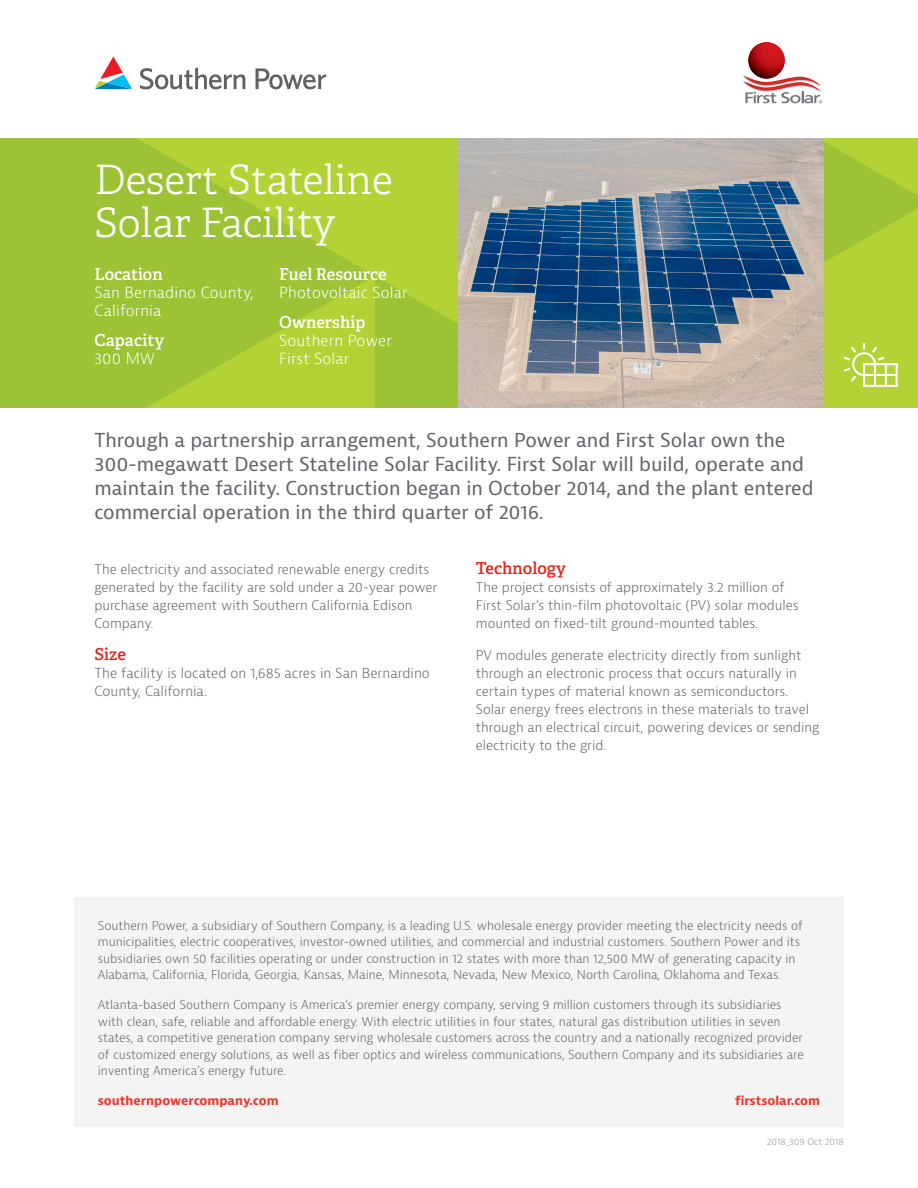
<style>
.page{position:relative;width:918px;height:1188px;background:#fff}
.page>*{position:absolute;margin:0;border:0;box-sizing:border-box;transform-origin:0 0}
.t1{font:300 40.5px "Adelle";color:#fff}
.Lead_In{font:18.75px/24px "Bernina Sans";color:#63656a}
.Info{font:600 16.5px "Adelle";color:#fff}
.Copy{font:600 16.5px "Adelle";color:#e72419}
.Info-2{font:300 15px/18px "Bernina Sans";letter-spacing:.01em;color:#fff}
.Copy-2{font:300 13.5px/18px "Bernina Sans";color:#63656a}
.Copy-3{font:300 13.2px/18px "Bernina Sans";color:#63656a}
.t2{font:300 12px/16.5px "Bernina Sans";color:#63656a}
.t3{font:700 12px "Bernina Sans";color:#ee3529}
.t4{font:300 9px "Bernina Sans";letter-spacing:-.005em;color:#939598}
</style>
<div class="page">
<div style="left:74px;top:898px;width:770px;height:229px;background:#f4f4f4"></div>
<div style="left:0;top:138px;width:918px;height:269px;background:#b3d235"></div>
<svg style="left:0;top:138px;width:375px;height:269px;fill:#9bc335"></svg>
<svg style="left:824px;top:142px;width:94px;height:228px"></svg>
<svg style="left:375px;top:276px;width:84px;height:131px"></svg>
<img style="left:459px;top:138px;width:365px;height:269px">
<svg style="left:94px;top:56px;width:38px;height:33px"></svg>
<svg style="left:140px;top:67px;width:186px;height:22px"></svg>
<img style="left:748px;top:42px;width:37px;height:33px">
<svg style="left:743px;top:75px;width:79px;height:29px"></svg>
<svg style="left:844px;top:343px;width:54px;height:44px"></svg>
<p class="t1" style="left:94px;top:155px;width:299px">Desert Stateline</p>
<p class="t1" style="left:94px;top:198px;width:242px">Solar Facility</p>
<p class="Info" style="left:94px;top:264px;width:70px">Location</p>
<p class="Info-2" style="left:94px;top:284px;width:160px">San Bernadino County,<br>California</p>
<p class="Info" style="left:94px;top:330px;width:71px">Capacity</p>
<p class="Info-2" style="left:94px;top:350px;width:62px">300 MW</p>
<p class="Info" style="left:279px;top:264px;width:109px">Fuel Resource</p>
<p class="Info-2" style="left:279px;top:284px;width:130px">Photovoltaic Solar</p>
<p class="Info" style="left:279px;top:312px;width:88px">Ownership</p>
<p class="Info-2" style="left:279px;top:332px;width:114px">Southern Power<br>First Solar</p>
<p class="Lead_In" style="left:94px;top:429px;width:721px">Through a partnership arrangement, Southern Power and First Solar own the 300-megawatt Desert Stateline Solar Facility. First Solar will build, operate and maintain the facility. Construction began in October 2014, and the plant entered commercial operation in the third quarter of 2016.</p>
<p class="Copy-3" style="left:94px;top:561px;width:344px">The electricity and associated renewable energy credits generated by the facility are sold under a 20-year power purchase agreement with Southern California Edison Company.</p>
<p class="Copy" style="left:94px;top:644px;width:33px">Size</p>
<p class="Copy-2" style="left:94px;top:664px;width:337px">The facility is located on 1,685 acres in San Bernardino<br>County, California.</p>
<p class="Copy" style="left:476px;top:558px;width:91px">Technology</p>
<p class="Copy-3" style="left:476px;top:579px;width:324px">The project consists of approximately 3.2 million of<br>First Solar’s thin-film photovoltaic (PV) solar modules mounted on fixed-tilt ground-mounted tables.</p>
<p class="Copy-3" style="left:476px;top:646px;width:345px">PV modules generate electricity directly from sunlight through an electronic process that occurs naturally in certain types of material known as semiconductors.<br>Solar energy frees electrons in these materials to travel through an electrical circuit, powering devices or sending electricity to the grid.</p>
<p class="t2" style="left:98px;top:917px;width:706px">Southern Power, a subsidiary of Southern Company, is a leading U.S. wholesale energy provider meeting the electricity needs of municipalities, electric cooperatives, investor-owned utilities, and commercial and industrial customers. Southern Power and its subsidiaries own 50 facilities operating or under construction in 12 states with more than 12,500 MW of generating capacity in Alabama, California, Florida, Georgia, Kansas, Maine, Minnesota, Nevada, New Mexico, North Carolina, Oklahoma and Texas.</p>
<p class="t2" style="left:98px;top:997px;width:707px">Atlanta-based Southern Company is America’s premier energy company, serving 9 million customers through its subsidiaries with clean, safe, reliable and affordable energy. With electric utilities in four states, natural gas distribution utilities in seven states, a competitive generation company serving wholesale customers across the country and a nationally recognized provider of customized energy solutions, as well as fiber optics and wireless communications, Southern Company and its subsidiaries are inventing America’s energy future.</p>
<p class="t3" style="left:98px;top:1093px;width:182px">southernpowercompany.com</p>
<p class="t3" style="left:735px;top:1093px;width:87px">firstsolar.com</p>
<p class="t4" style="left:767px;top:1136px;width:78px">2018_309 Oct 2018</p>
</div>
